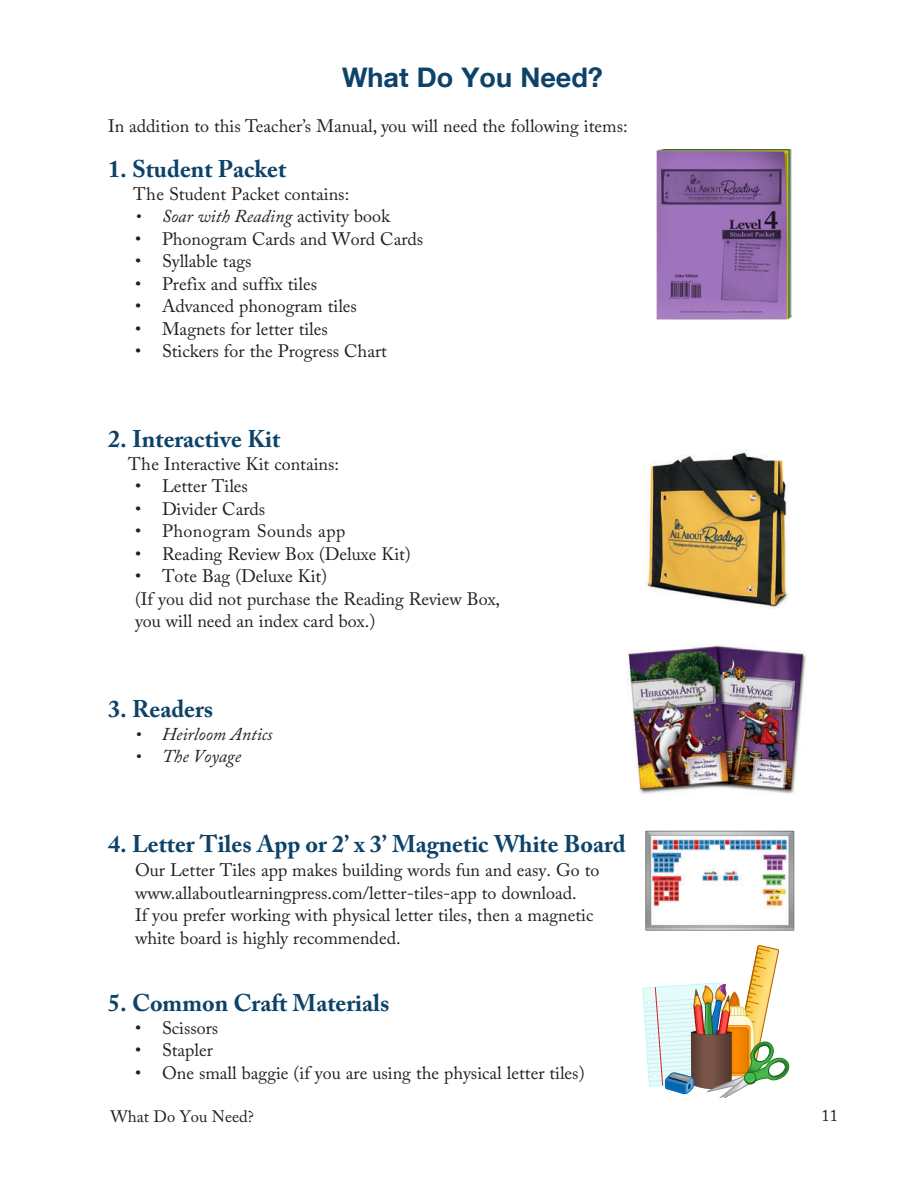
<style>
.page{position:relative;width:918px;height:1188px;background:#fff}
.page>*{position:absolute;margin:0;border:0;box-sizing:border-box;transform-origin:0 0}
.t1{font:700 27px "Helvetica Neue LT Com";color:#0d4269}
.Paragraph_Main{font:700 24px "Adobe Caslon Pro";color:#0d4269}
.Paragraph_Main-2{font:18px "Adobe Caslon Pro";color:#231f20}
.t2{font:italic 18px "Adobe Caslon Pro";color:#231f20}
.Paragraph_Main-3{font:18px "Adobe Caslon Pro";letter-spacing:.025em;color:#231f20}
.t3{font:16.5px "Adobe Caslon Pro";color:#231f20}
.s1{font-style:normal}
</style>
<div class="page">
<img style="left:657px;top:149px;width:135px;height:171px">
<img style="left:646px;top:450px;width:142px;height:158px">
<img style="left:628px;top:645px;width:178px;height:149px">
<img style="left:645px;top:830px;width:150px;height:101px">
<img style="left:642px;top:945px;width:147px;height:152px">
<p class="t1" style="left:342px;top:60px;width:262px">What Do You Need?</p>
<p class="Paragraph_Main-2" style="left:108px;top:116px;width:521px">In addition to this Teacher’s Manual, you will need the following items:</p>
<p class="Paragraph_Main" style="left:108px;top:155px;width:180px">1. Student Packet</p>
<p class="Paragraph_Main-2" style="left:133px;top:183px;width:218px">The Student Packet contains:</p>
<p class="t2" style="left:135px;top:206px;width:256px">• Soar with Reading <span class="s1">activity book</span></p>
<p class="Paragraph_Main-2" style="left:135px;top:228px;width:290px">• Phonogram Cards and Word Cards</p>
<p class="Paragraph_Main-2" style="left:135px;top:251px;width:118px">• Syllable tags</p>
<p class="Paragraph_Main-2" style="left:135px;top:273px;width:184px">• Prefix and suffix tiles</p>
<p class="Paragraph_Main-2" style="left:135px;top:296px;width:224px">• Advanced phonogram tiles</p>
<p class="Paragraph_Main-2" style="left:135px;top:318px;width:195px">• Magnets for letter tiles</p>
<p class="Paragraph_Main-2" style="left:135px;top:341px;width:253px">• Stickers for the Progress Chart</p>
<p class="Paragraph_Main" style="left:108px;top:425px;width:174px">2. Interactive Kit</p>
<p class="Paragraph_Main-2" style="left:128px;top:453px;width:212px">The Interactive Kit contains:</p>
<p class="Paragraph_Main-2" style="left:135px;top:476px;width:115px">• Letter Tiles</p>
<p class="Paragraph_Main-2" style="left:135px;top:498px;width:132px">• Divider Cards</p>
<p class="Paragraph_Main-3" style="left:135px;top:521px;width:212px">• Phonogram Sounds app</p>
<p class="Paragraph_Main-2" style="left:135px;top:543px;width:277px">• Reading Review Box (Deluxe Kit)</p>
<p class="Paragraph_Main-2" style="left:135px;top:566px;width:194px">• Tote Bag (Deluxe Kit)</p>
<p class="Paragraph_Main-2" style="left:135px;top:588px;width:367px">(If you did not purchase the Reading Review Box,</p>
<p class="Paragraph_Main-2" style="left:135px;top:611px;width:242px">you will need an index card box.)</p>
<p class="Paragraph_Main" style="left:108px;top:695px;width:107px">3. Readers</p>
<p class="t2" style="left:135px;top:723px;width:139px">• Heirloom Antics</p>
<p class="t2" style="left:135px;top:746px;width:107px">• The Voyage</p>
<p class="Paragraph_Main" style="left:108px;top:830px;width:519px">4. Letter Tiles App or 2’ x 3’ Magnetic White Board</p>
<p class="Paragraph_Main-2" style="left:135px;top:859px;width:466px">Our Letter Tiles app makes building words fun and easy. Go to</p>
<p class="Paragraph_Main-2" style="left:135px;top:882px;width:443px">www.allaboutlearningpress.com/letter-tiles-app to download.</p>
<p class="Paragraph_Main-2" style="left:135px;top:905px;width:460px">If you prefer working with physical letter tiles, then a magnetic</p>
<p class="Paragraph_Main-2" style="left:135px;top:927px;width:267px">white board is highly recommended.</p>
<p class="Paragraph_Main" style="left:108px;top:989px;width:283px">5. Common Craft Materials</p>
<p class="Paragraph_Main-2" style="left:135px;top:1017px;width:85px">• Scissors</p>
<p class="Paragraph_Main-2" style="left:135px;top:1040px;width:79px">• Stapler</p>
<p class="Paragraph_Main-2" style="left:135px;top:1062px;width:451px">• One small baggie (if you are using the physical letter tiles)</p>
<p class="t3" style="left:111px;top:1107px;width:145px">What Do You Need?</p>
<p class="t3" style="left:822px;top:1105px;width:18px">11</p>
</div>
